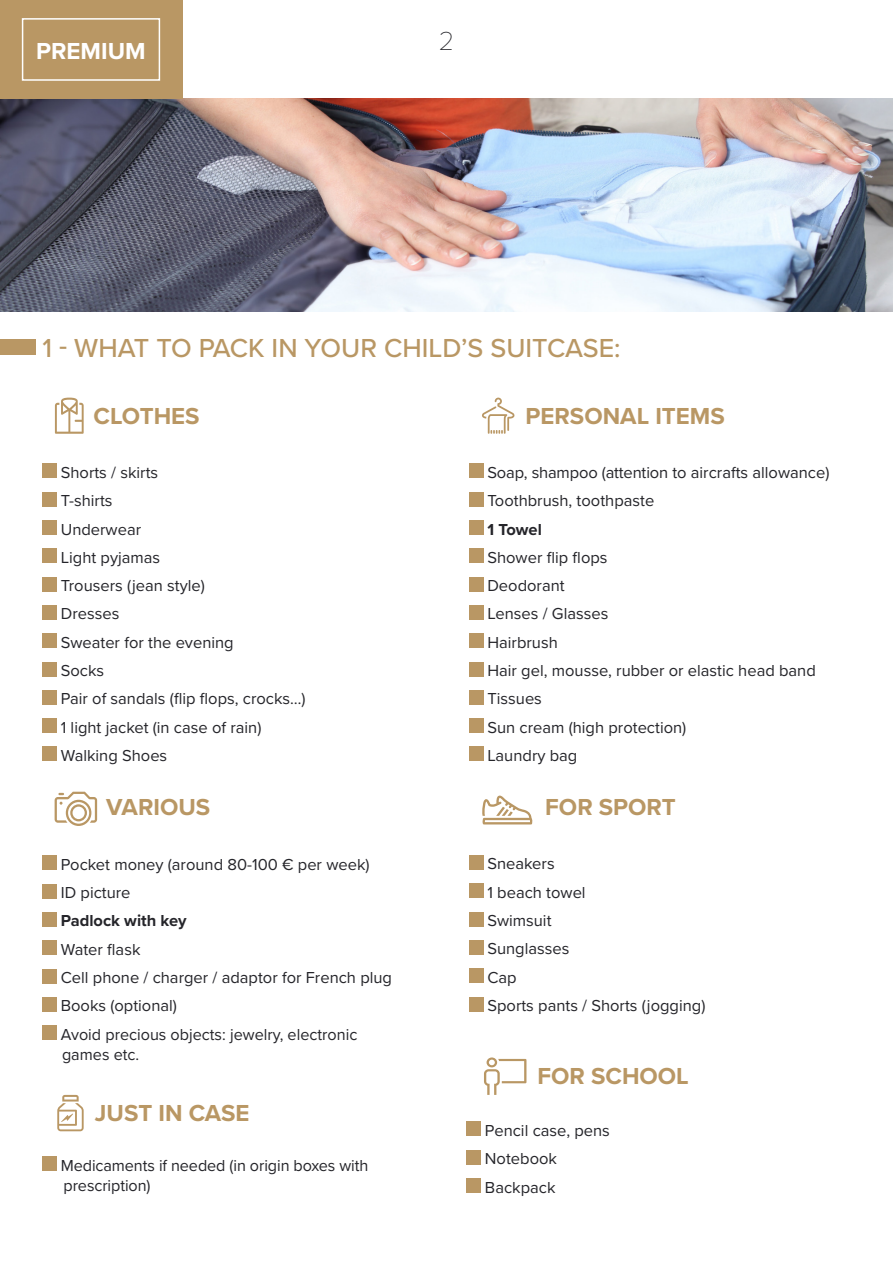
<style>
.page{position:relative;width:893px;height:1263px;background:#fff}
.page>*{position:absolute;margin:0;border:0;box-sizing:border-box;transform-origin:0 0}
.t1{font:500 27px "Proxima Nova";color:#b99764}
.t2{font:100 27px "Proxima Nova T";color:#25252a}
.t3{font:700 24px "Proxima Nova";color:#b99764}
.t4{font:700 24px "Proxima Nova";color:#fff}
.t5{font:16.5px/19.8px "Proxima Nova";color:#25252a}
.t6{font:700 16.5px "Proxima Nova";color:#25252a}
</style>
<div class="page">
<img style="left:0;top:99px;width:893px;height:212px">
<svg style="left:55px;top:398px;width:29px;height:36px"></svg>
<svg style="left:482px;top:398px;width:33px;height:36px"></svg>
<svg style="left:482px;top:795px;width:51px;height:29px"></svg>
<svg style="left:484px;top:1057px;width:42px;height:38px"></svg>
<svg style="left:55px;top:792px;width:42px;height:34px"></svg>
<svg style="left:57px;top:1095px;width:27px;height:36px"></svg>
<div style="left:0;top:0;width:182px;height:99px;background:#b99764"></div>
<div style="left:22px;top:18px;width:138px;height:63px;border:2px solid #fff"></div>
<div style="left:0;top:339px;width:35px;height:15px;background:#b99764"></div>
<div style="left:43px;top:464px;width:14px;height:14px;background:#b99764"></div>
<div style="left:43px;top:492px;width:14px;height:14px;background:#b99764"></div>
<div style="left:43px;top:520px;width:14px;height:14px;background:#b99764"></div>
<div style="left:43px;top:549px;width:14px;height:14px;background:#b99764"></div>
<div style="left:43px;top:577px;width:14px;height:14px;background:#b99764"></div>
<div style="left:43px;top:605px;width:14px;height:14px;background:#b99764"></div>
<div style="left:43px;top:634px;width:14px;height:14px;background:#b99764"></div>
<div style="left:43px;top:662px;width:14px;height:14px;background:#b99764"></div>
<div style="left:43px;top:690px;width:14px;height:14px;background:#b99764"></div>
<div style="left:43px;top:719px;width:14px;height:14px;background:#b99764"></div>
<div style="left:43px;top:747px;width:14px;height:14px;background:#b99764"></div>
<div style="left:469px;top:855px;width:14px;height:14px;background:#b99764"></div>
<div style="left:469px;top:884px;width:14px;height:14px;background:#b99764"></div>
<div style="left:469px;top:912px;width:14px;height:14px;background:#b99764"></div>
<div style="left:469px;top:940px;width:14px;height:14px;background:#b99764"></div>
<div style="left:469px;top:969px;width:14px;height:14px;background:#b99764"></div>
<div style="left:469px;top:997px;width:14px;height:14px;background:#b99764"></div>
<div style="left:467px;top:1122px;width:14px;height:14px;background:#b99764"></div>
<div style="left:467px;top:1150px;width:14px;height:14px;background:#b99764"></div>
<div style="left:467px;top:1178px;width:14px;height:14px;background:#b99764"></div>
<div style="left:43px;top:1157px;width:14px;height:14px;background:#b99764"></div>
<div style="left:469px;top:464px;width:14px;height:14px;background:#b99764"></div>
<div style="left:469px;top:492px;width:14px;height:14px;background:#b99764"></div>
<div style="left:469px;top:520px;width:14px;height:14px;background:#b99764"></div>
<div style="left:469px;top:549px;width:14px;height:14px;background:#b99764"></div>
<div style="left:469px;top:577px;width:14px;height:14px;background:#b99764"></div>
<div style="left:469px;top:605px;width:14px;height:14px;background:#b99764"></div>
<div style="left:469px;top:634px;width:14px;height:14px;background:#b99764"></div>
<div style="left:469px;top:662px;width:14px;height:14px;background:#b99764"></div>
<div style="left:469px;top:690px;width:14px;height:14px;background:#b99764"></div>
<div style="left:469px;top:719px;width:14px;height:14px;background:#b99764"></div>
<div style="left:469px;top:747px;width:14px;height:14px;background:#b99764"></div>
<div style="left:43px;top:856px;width:14px;height:14px;background:#b99764"></div>
<div style="left:43px;top:884px;width:14px;height:14px;background:#b99764"></div>
<div style="left:43px;top:912px;width:14px;height:14px;background:#b99764"></div>
<div style="left:43px;top:941px;width:14px;height:14px;background:#b99764"></div>
<div style="left:43px;top:969px;width:14px;height:14px;background:#b99764"></div>
<div style="left:43px;top:997px;width:14px;height:14px;background:#b99764"></div>
<div style="left:43px;top:1026px;width:14px;height:14px;background:#b99764"></div>
<p class="t4" style="left:36px;top:33px;width:111px">PREMIUM</p>
<p class="t2" style="left:439px;top:21px;width:17px">2</p>
<p class="t1" style="left:43px;top:328px;width:580px">1 - WHAT TO PACK IN YOUR CHILD’S SUITCASE:</p>
<p class="t3" style="left:94px;top:398px;width:108px">CLOTHES</p>
<p class="t5" style="left:61px;top:462px;width:99px">Shorts / skirts</p>
<p class="t5" style="left:61px;top:490px;width:53px">T-shirts</p>
<p class="t5" style="left:61px;top:518px;width:82px">Underwear</p>
<p class="t5" style="left:61px;top:547px;width:101px">Light pyjamas</p>
<p class="t5" style="left:61px;top:575px;width:146px">Trousers (jean style)</p>
<p class="t5" style="left:61px;top:603px;width:60px">Dresses</p>
<p class="t5" style="left:61px;top:632px;width:174px">Sweater for the evening</p>
<p class="t5" style="left:61px;top:660px;width:45px">Socks</p>
<p class="t5" style="left:61px;top:688px;width:246px">Pair of sandals (flip flops, crocks…)</p>
<p class="t5" style="left:61px;top:716px;width:202px">1 light jacket (in case of rain)</p>
<p class="t5" style="left:61px;top:745px;width:108px">Walking Shoes</p>
<p class="t3" style="left:106px;top:789px;width:105px">VARIOUS</p>
<p class="t5" style="left:61px;top:854px;width:310px">Pocket money (around 80-100 € per week)</p>
<p class="t5" style="left:61px;top:882px;width:71px">ID picture</p>
<p class="t6" style="left:61px;top:909px;width:127px">Padlock with key</p>
<p class="t5" style="left:61px;top:939px;width:81px">Water flask</p>
<p class="t5" style="left:61px;top:967px;width:333px">Cell phone / charger / adaptor for French plug</p>
<p class="t5" style="left:61px;top:995px;width:118px">Books (optional)</p>
<p class="t5" style="left:61px;top:1023px;width:298px">Avoid precious objects: jewelry, electronic games etc.</p>
<p class="t3" style="left:95px;top:1095px;width:156px">JUST IN CASE</p>
<p class="t5" style="left:61px;top:1155px;width:309px">Medicaments if needed (in origin boxes with prescription)</p>
<p class="t3" style="left:526px;top:398px;width:201px">PERSONAL ITEMS</p>
<p class="t5" style="left:487px;top:462px;width:344px">Soap, shampoo (attention to aircrafts allowance)</p>
<p class="t5" style="left:487px;top:490px;width:168px">Toothbrush, toothpaste</p>
<p class="t6" style="left:487px;top:517px;width:56px">1 Towel</p>
<p class="t5" style="left:487px;top:547px;width:122px">Shower flip flops</p>
<p class="t5" style="left:487px;top:575px;width:79px">Deodorant</p>
<p class="t5" style="left:487px;top:603px;width:122px">Lenses / Glasses</p>
<p class="t5" style="left:487px;top:632px;width:72px">Hairbrush</p>
<p class="t5" style="left:487px;top:660px;width:330px">Hair gel, mousse, rubber or elastic head band</p>
<p class="t5" style="left:487px;top:688px;width:56px">Tissues</p>
<p class="t5" style="left:487px;top:716px;width:200px">Sun cream (high protection)</p>
<p class="t5" style="left:487px;top:745px;width:91px">Laundry bag</p>
<p class="t3" style="left:545px;top:789px;width:132px">FOR SPORT</p>
<p class="t5" style="left:487px;top:853px;width:69px">Sneakers</p>
<p class="t5" style="left:487px;top:882px;width:100px">1 beach towel</p>
<p class="t5" style="left:487px;top:910px;width:66px">Swimsuit</p>
<p class="t5" style="left:487px;top:938px;width:84px">Sunglasses</p>
<p class="t5" style="left:487px;top:966px;width:31px">Cap</p>
<p class="t5" style="left:487px;top:995px;width:219px">Sports pants / Shorts (jogging)</p>
<p class="t3" style="left:537px;top:1058px;width:153px">FOR SCHOOL</p>
<p class="t5" style="left:485px;top:1120px;width:126px">Pencil case, pens</p>
<p class="t5" style="left:485px;top:1148px;width:74px">Notebook</p>
<p class="t5" style="left:485px;top:1176px;width:72px">Backpack</p>
</div>
